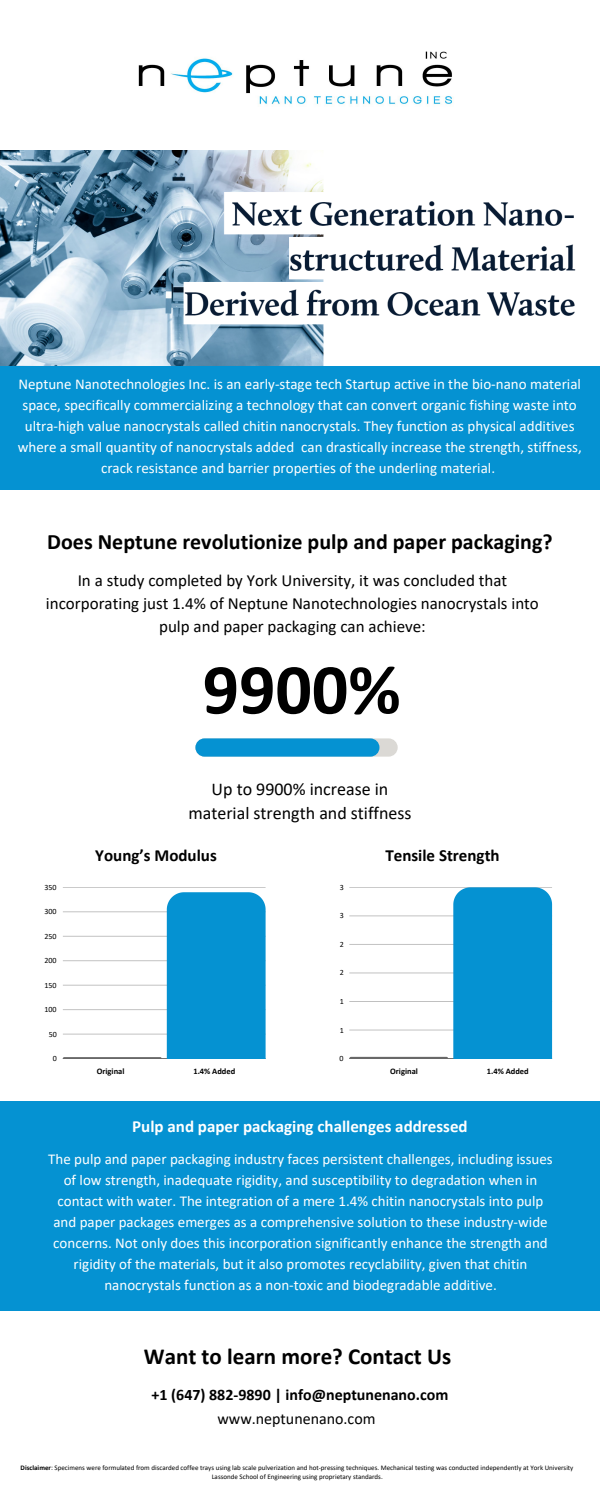
<style>
.page{position:relative;width:600px;height:1500px;background:#fff}
.page>*{position:absolute;margin:0;border:0;box-sizing:border-box;transform-origin:0 0}
.t1{font:700 72px "Calibri";color:#000}
.t2{font:700 23px "Calibri";color:#000}
.t3{font:700 22px "Calibri";color:#000}
.t4{font:18px/24.8px "Calibri";color:#000;text-align:center}
.t5{font:17px/23.2px "Calibri";color:#000;text-align:center}
.t6{font:700 17px "Calibri";color:#fff}
.t7{font:700 17px "Calibri";color:#000}
.t8{font:700 16px "Calibri";color:#000}
.t9{font:16px "Calibri";color:#000}
.t10{font:15px/21px "Calibri";color:#fff;text-align:center}
.t11{font:700 8.5px "Calibri";color:#000}
.t12{font:8px "Calibri";color:#000}
.t13{font:7px/9.3px "Calibri";color:#000;text-align:center}
.s1{font-weight:700}
</style>
<div class="page">
<div style="left:0;top:1101px;width:600px;height:209px;background:#0592d2"></div>
<div style="left:0;top:364px;width:600px;height:126px;background:#0592d2"></div>
<img style="left:138px;top:51px;width:315px;height:56px">
<img style="left:0;top:151px;width:600px;height:214px">
<svg style="left:349px;top:887px;width:203px;height:172px"></svg>
<div style="left:195px;top:738px;width:203px;height:19px;background:#dbd9d5;border-radius:9px"></div>
<div style="left:195px;top:738px;width:184px;height:19px;background:#0592d2;border-radius:9px"></div>
<hr style="left:63px;top:887px;width:203px;height:1px;background:#000">
<svg style="left:63px;top:892px;width:203px;height:167px"></svg>
<p class="t10" style="left:18px;top:375px;width:566px">Neptune Nanotechnologies Inc. is an early-stage tech Startup active in the bio-nano material space, specifically commercializing a technology that can convert organic fishing waste into ultra-high value nanocrystals called chitin nanocrystals. They function as physical additives where a small quantity of nanocrystals added can drastically increase the strength, stiffness, crack resistance and barrier properties of the underling material.</p>
<h3 class="t3" style="left:47px;top:532px;width:507px">Does Neptune revolutionize pulp and paper packaging?</h3>
<h1 class="t5" style="left:46px;top:570px;width:495px">In a study completed by York University, it was concluded that incorporating just 1.4% of Neptune Nanotechnologies nanocrystals into pulp and paper packaging can achieve:</h1>
<h3 class="t1" style="left:203px;top:659px;width:200px">9900%</h3>
<h6 class="t4" style="left:188px;top:778px;width:225px">Up to 9900% increase in material strength and stiffness</h6>
<p class="t12" style="left:45px;top:884px;width:14px">350</p>
<p class="t12" style="left:45px;top:908px;width:14px">300</p>
<p class="t12" style="left:45px;top:933px;width:14px">250</p>
<p class="t12" style="left:45px;top:957px;width:14px">200</p>
<p class="t12" style="left:45px;top:982px;width:14px">150</p>
<p class="t12" style="left:45px;top:1006px;width:14px">100</p>
<p class="t12" style="left:49px;top:1031px;width:10px">50</p>
<p class="t12" style="left:53px;top:1055px;width:6px">0</p>
<p class="t7" style="left:95px;top:848px;width:123px">Young’s Modulus</p>
<p class="t12" style="left:340px;top:884px;width:6px">3</p>
<p class="t12" style="left:340px;top:912px;width:6px">3</p>
<p class="t12" style="left:340px;top:941px;width:6px">2</p>
<p class="t12" style="left:340px;top:969px;width:6px">2</p>
<p class="t12" style="left:340px;top:998px;width:6px">1</p>
<p class="t12" style="left:340px;top:1027px;width:6px">1</p>
<p class="t12" style="left:339px;top:1055px;width:6px">0</p>
<h4 class="t7" style="left:385px;top:848px;width:116px">Tensile Strength</h4>
<h2 class="t11" style="left:97px;top:1067px;width:29px">Original</h2>
<h5 class="t11" style="left:193px;top:1067px;width:43px">1.4% Added</h5>
<h6 class="t11" style="left:390px;top:1067px;width:29px">Original</h6>
<p class="t11" style="left:487px;top:1067px;width:43px">1.4% Added</p>
<h4 class="t6" style="left:132px;top:1119px;width:337px">Pulp and paper packaging challenges addressed</h4>
<h2 class="t10" style="left:48px;top:1149px;width:506px">The pulp and paper packaging industry faces persistent challenges, including issues of low strength, inadequate rigidity, and susceptibility to degradation when in contact with water. The integration of a mere 1.4% chitin nanocrystals into pulp and paper packages emerges as a comprehensive solution to these industry-wide concerns. Not only does this incorporation significantly enhance the strength and rigidity of the materials, but it also promotes recyclability, given that chitin nanocrystals function as a non-toxic and biodegradable additive.</h2>
<p class="t2" style="left:144px;top:1347px;width:309px">Want to learn more? Contact Us</p>
<p class="t8" style="left:152px;top:1388px;width:298px">+1 (647) 882-9890 | info@neptunenano.com</p>
<h3 class="t9" style="left:217px;top:1412px;width:160px">www.neptunenano.com</h3>
<p class="t13" style="left:21px;top:1463px;width:554px"><span class="s1">Disclaimer</span>: Specimens were formulated from discarded coffee trays using lab scale pulverization and hot-pressing techniques. Mechanical testing was conducted independently at York University<br>Lassonde School of Engineering using proprietary standards.</p>
</div>
